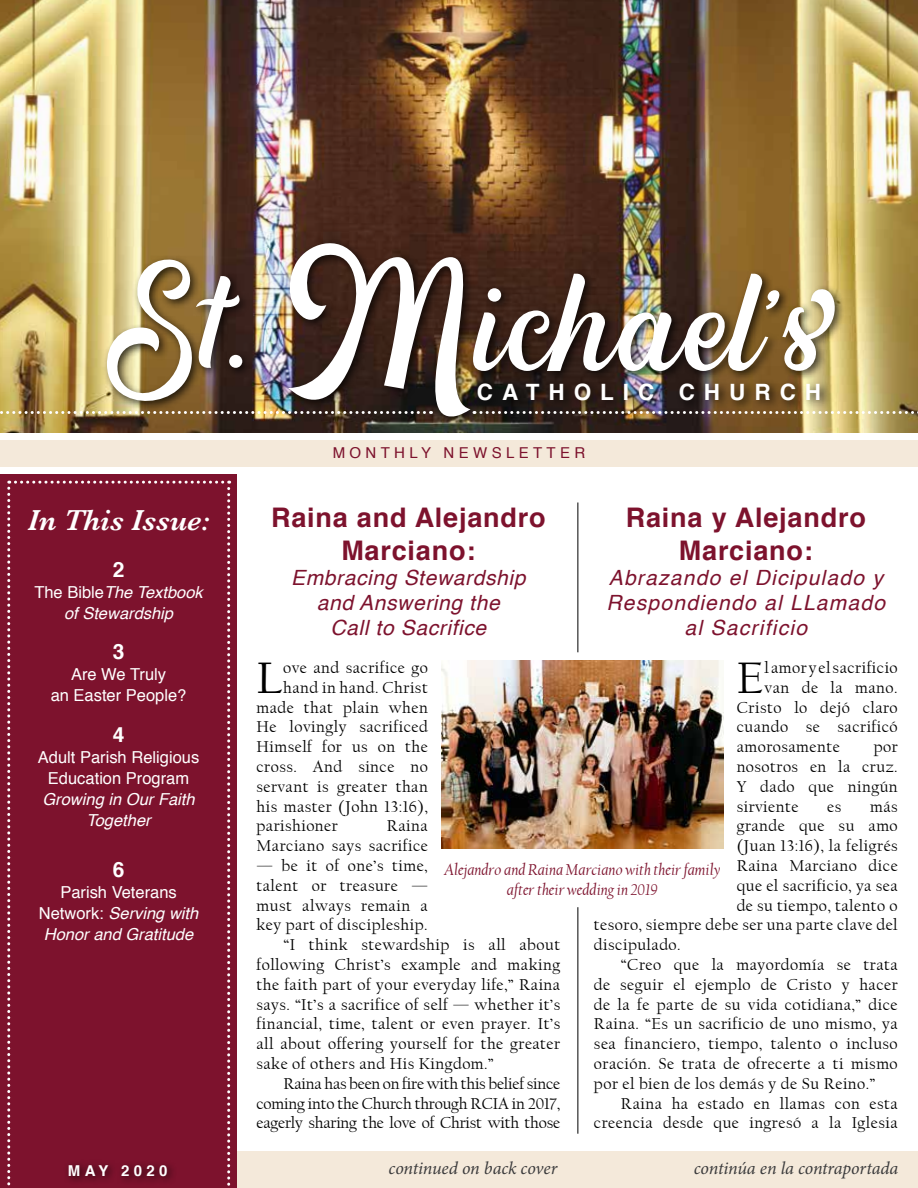
<style>
.page{position:relative;width:918px;height:1188px;background:#fff}
.page>*{position:absolute;margin:0;border:0;box-sizing:border-box;transform-origin:0 0}
.t1{font:163.5px "Hipsterious";color:#fff}
.t2{font:46.35px "Californian FB";color:#000}
.t3{font:italic 600 30px "Baskerville";color:#fff}
.t4{font:700 27px/32.4px "Helvetica";letter-spacing:.03em;color:#7d122d;text-align:center}
.t5{font:700 22.5px "Helvetica";letter-spacing:.4em;color:#fff}
.t6{font:italic 21px/25.2px "Helvetica";letter-spacing:.06em;color:#7d122d;text-align:center}
.t7{font:italic 21px/25.2px "Helvetica";letter-spacing:.03em;color:#7d122d;text-align:center}
.t8{font:700 21px "Helvetica";color:#fff}
.t9{font:italic 18px "Minion Pro";letter-spacing:-.01em;color:#3b3b3c}
.t10{font:16.5px/19.8px "Californian FB";letter-spacing:.03em;color:#000;text-align:justify}
.t11{font:16.5px "Californian FB";letter-spacing:-.01em;color:#000}
.t12{font:italic 16.5px/21px "Helvetica";color:#fff;text-align:center}
.t13{font:italic 16.5px/19.8px "Californian FB";color:#7d122d;text-align:center}
.t14{font:16.5px/21px "Helvetica";color:#fff;text-align:center}
.t15{font:15px "Helvetica";letter-spacing:.29em;color:#7d122d}
.t16{font:700 15px "Helvetica";letter-spacing:.29em;color:#fff}
.s1{font-size:154.5px}
.s2{font-size:198px}
.s3{font-style:normal}
</style>
<div class="page">
<div style="left:0;top:1151px;width:918px;height:37px;background:#f4e9da"></div>
<img style="left:0;top:0;width:918px;height:432px">
<div style="left:0;top:440px;width:918px;height:27px;background:#f4e9da"></div>
<div style="left:0;top:474px;width:236px;height:714px;background:#7d122d"></div>
<svg style="left:7px;top:481px;width:223px;height:705px"></svg>
<div style="left:102px;top:239px;width:744px;height:189px;background:#000;opacity:.75"></div>
<div style="left:473px;top:378px;width:358px;height:34px;background:#000;opacity:.75"></div>
<svg style="left:474px;top:411px;width:444px;height:3px"></svg>
<svg style="left:0;top:411px;width:431px;height:3px"></svg>
<hr style="left:578px;top:502px;width:1px;height:150px;background:#000">
<hr style="left:578px;top:907px;width:1px;height:227px;background:#000">
<div style="left:63px;top:1159px;width:114px;height:27px;background:#000;opacity:.75"></div>
<img style="left:441px;top:661px;width:282px;height:188px">
<h1 class="t1" style="left:107px;top:222px;width:730px"><span class="s1">St.</span> <span class="s2">M</span>ichael’s</h1>
<h3 class="t5" style="left:477px;top:374px;width:346px">CATHOLIC CHURCH</h3>
<h3 class="t3" style="left:27px;top:499px;width:184px">In This Issue:</h3>
<p class="t8" style="left:113px;top:552px;width:13px">2</p>
<p class="t12" style="left:34px;top:582px;width:170px"><span class="s3">The Bible</span>The Textbook of Stewardship</p>
<p class="t8" style="left:113px;top:635px;width:13px">3</p>
<p class="t14" style="left:51px;top:665px;width:137px">Are We Truly<br>an Easter People?</p>
<p class="t8" style="left:113px;top:717px;width:13px">4</p>
<p class="t14" style="left:38px;top:747px;width:163px">Adult Parish Religious<br>Education Program</p>
<p class="t12" style="left:42px;top:789px;width:154px">Growing in Our Faith<br>Together</p>
<p class="t8" style="left:113px;top:852px;width:13px">6</p>
<p class="t12" style="left:39px;top:882px;width:161px"><span class="s3">Parish Veterans<br>Network:</span> Serving with<br>Honor and Gratitude</p>
<p class="t16" style="left:68px;top:1158px;width:101px">MAY 2020</p>
<p class="t15" style="left:333px;top:441px;width:254px">MONTHLY NEWSLETTER</p>
<h3 class="t4" style="left:271px;top:502px;width:276px">Raina and Alejandro<br>Marciano:</h3>
<p class="t7" style="left:291px;top:565px;width:236px">Embracing Stewardship and Answering the<br>Call to Sacrifice</p>
<h3 class="t4" style="left:626px;top:502px;width:242px">Raina y Alejandro<br>Marciano:</h3>
<p class="t6" style="left:606px;top:565px;width:280px">Abrazando el Dicipulado y<br>Respondiendo al LLamado al Sacrificio</p>
<h2 class="t2" style="left:256px;top:652px;width:27px">L</h2>
<p class="t10" style="left:283px;top:658px;width:146px">ove and sacrifice go</p>
<h2 class="t2" style="left:737px;top:652px;width:28px">E</h2>
<p class="t10" style="left:765px;top:658px;width:135px">l amor y el sacrificio</p>
<p class="t10" style="left:283px;top:678px;width:146px">hand in hand. Christ</p>
<p class="t10" style="left:256px;top:697px;width:173px">made that plain when</p>
<p class="t10" style="left:256px;top:717px;width:173px">He lovingly sacrificed</p>
<p class="t10" style="left:256px;top:737px;width:173px">Himself for us on the</p>
<p class="t10" style="left:256px;top:757px;width:173px">cross. And since no</p>
<p class="t10" style="left:256px;top:777px;width:173px">servant is greater than</p>
<p class="t10" style="left:256px;top:796px;width:173px">his master (John 13:16),</p>
<p class="t10" style="left:256px;top:816px;width:83px">parishioner</p>
<p class="t10" style="left:765px;top:678px;width:135px">van de la mano.</p>
<p class="t10" style="left:737px;top:697px;width:163px">Cristo lo dejó claro</p>
<p class="t10" style="left:737px;top:717px;width:163px">cuando se sacrificó</p>
<p class="t10" style="left:737px;top:737px;width:105px">amorosamente</p>
<p class="t10" style="left:737px;top:737px;width:163px;text-indent:137px">por nosotros en la cruz.<br>Y dado que ningún sirviente</p>
<p class="t10" style="left:827px;top:796px;width:16px">es</p>
<p class="t10" style="left:870px;top:796px;width:29px">más</p>
<p class="t10" style="left:737px;top:816px;width:163px">grande que su amo</p>
<p class="t10" style="left:737px;top:836px;width:163px">(Juan 13:16), la feligrés</p>
<p class="t10" style="left:737px;top:856px;width:163px">Raina Marciano dice</p>
<p class="t10" style="left:737px;top:876px;width:163px">que el sacrificio, ya sea</p>
<p class="t10" style="left:737px;top:895px;width:163px">de su tiempo, talento o</p>
<p class="t10" style="left:594px;top:915px;width:305px">tesoro, siempre debe ser una parte clave del</p>
<p class="t10" style="left:594px;top:935px;width:88px">discipulado.</p>
<p class="t10" style="left:621px;top:955px;width:278px">“Creo que la mayordomía se trata</p>
<p class="t10" style="left:594px;top:975px;width:305px">de seguir el ejemplo de Cristo y hacer</p>
<p class="t10" style="left:594px;top:994px;width:305px">de la fe parte de su vida cotidiana,” dice</p>
<p class="t10" style="left:594px;top:1014px;width:305px">Raina. “Es un sacrificio de uno mismo, ya</p>
<p class="t10" style="left:594px;top:1034px;width:305px">sea financiero, tiempo, talento o incluso</p>
<p class="t10" style="left:594px;top:1054px;width:305px">oración. Se trata de ofrecerte a ti mismo</p>
<p class="t10" style="left:594px;top:1074px;width:283px">por el bien de los demás y de Su Reino.”</p>
<p class="t10" style="left:621px;top:1093px;width:278px">Raina ha estado en llamas con esta</p>
<p class="t10" style="left:594px;top:1113px;width:305px">creencia desde que ingresó a la Iglesia</p>
<p class="t10" style="left:256px;top:816px;width:173px;text-align:right">Raina<br>Marciano says sacrifice</p>
<p class="t10" style="left:256px;top:856px;width:173px">— be it of one’s time,</p>
<p class="t10" style="left:256px;top:876px;width:173px">talent or treasure —</p>
<p class="t10" style="left:256px;top:895px;width:173px">must always remain a</p>
<p class="t10" style="left:256px;top:915px;width:173px">key part of discipleship.</p>
<p class="t10" style="left:283px;top:935px;width:278px">“I think stewardship is all about</p>
<p class="t10" style="left:256px;top:955px;width:305px">following Christ’s example and making</p>
<p class="t10" style="left:256px;top:975px;width:305px">the faith part of your everyday life,” Raina</p>
<p class="t10" style="left:256px;top:994px;width:305px">says. “It’s a sacrifice of self — whether it’s</p>
<p class="t10" style="left:256px;top:1014px;width:305px">financial, time, talent or even prayer. It’s</p>
<p class="t10" style="left:256px;top:1034px;width:305px">all about offering yourself for the greater</p>
<p class="t10" style="left:256px;top:1054px;width:239px">sake of others and His Kingdom.”</p>
<p class="t11" style="left:283px;top:1074px;width:278px">Raina has been on fire with this belief since</p>
<p class="t11" style="left:256px;top:1094px;width:305px">coming into the Church through RCIA in 2017,</p>
<p class="t11" style="left:256px;top:1114px;width:305px">eagerly sharing the love of Christ with those</p>
<p class="t13" style="left:444px;top:860px;width:278px">Alejandro and Raina Marciano with their family after their wedding in 2019</p>
<p class="t9" style="left:389px;top:1156px;width:170px">continued on back cover</p>
<p class="t9" style="left:694px;top:1156px;width:206px">continúa en la contraportada</p>
</div>
